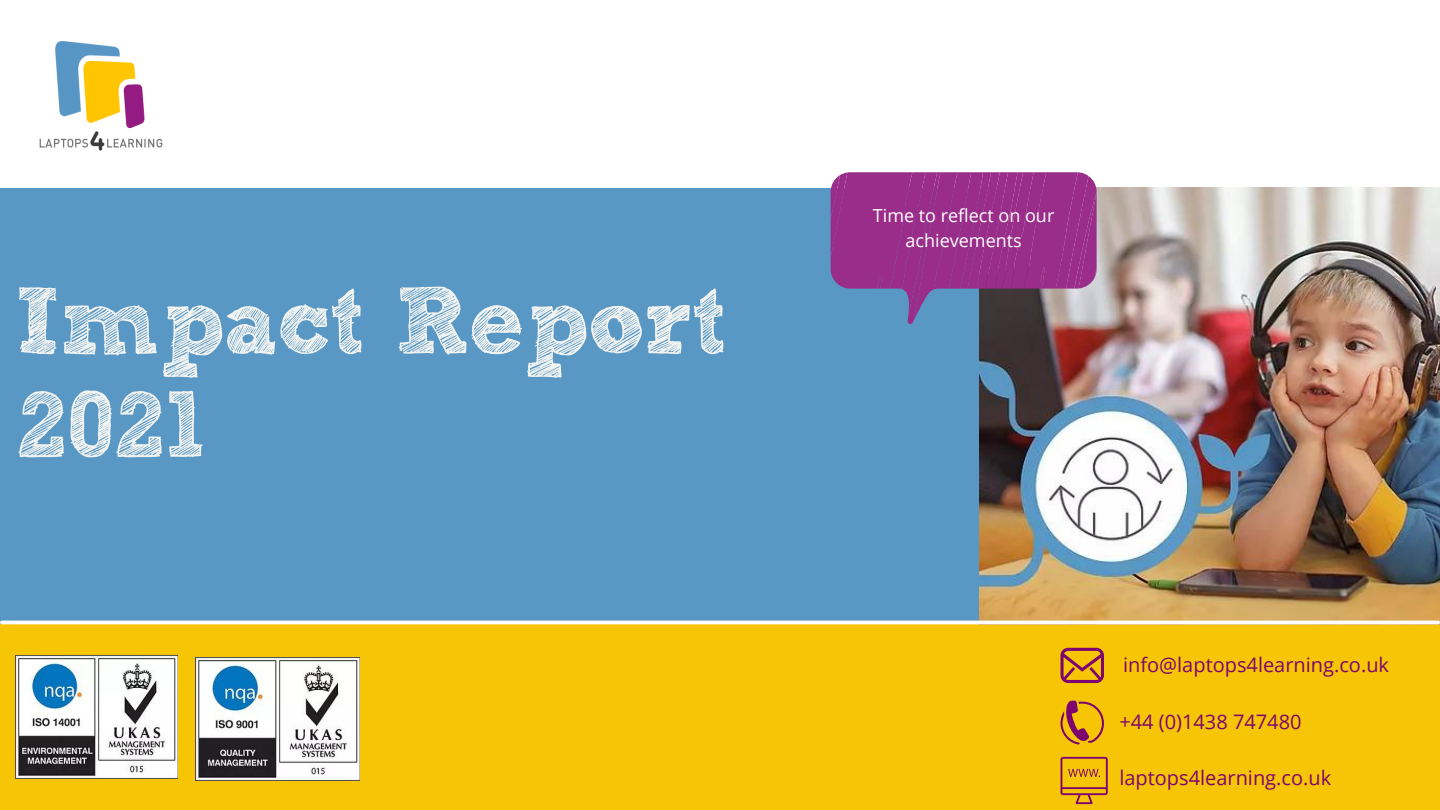
<style>
.page{position:relative;width:1440px;height:810px;background:#5998c5}
.page>*{position:absolute;margin:0;border:0;box-sizing:border-box;transform-origin:0 0}
.t1{font:94.5px "Sketch Rockwell";letter-spacing:-.01em;color:#f1f3f0}
.t2{font:20px "Open Sans";color:#7e0570}
.t3{font:18px/24.8px "Open Sans";color:#fff;text-align:center}
</style>
<div class="page">
<div style="left:0;top:0;width:1440px;height:187px;background:#fff"></div>
<img style="left:39px;top:41px;width:124px;height:110px">
<div style="left:0;top:624px;width:1440px;height:186px;background:#f6c505"></div>
<img style="left:979px;top:187px;width:461px;height:438px">
<img style="left:195px;top:657px;width:164px;height:123px">
<img style="left:15px;top:656px;width:162px;height:122px">
<svg style="left:1061px;top:648px;width:43px;height:35px"></svg>
<svg style="left:1061px;top:700px;width:43px;height:45px"></svg>
<svg style="left:1061px;top:757px;width:47px;height:47px"></svg>
<hr style="left:2px;top:621px;width:1436px;height:3px;background:#fff">
<svg style="left:831px;top:172px;width:266px;height:153px;background:#8f438f"></svg>
<p class="t1" style="left:15px;top:283px;width:713px">Impact Report</p>
<p class="t1" style="left:15px;top:386px;width:191px">2021</p>
<p class="t3" style="left:873px;top:203px;width:183px">Time to reflect on our achievements</p>
<p class="t2" style="left:1123px;top:651px;width:268px">info@laptops4learning.co.uk</p>
<p class="t2" style="left:1119px;top:708px;width:184px">+44 (0)1438 747480</p>
<p class="t2" style="left:1119px;top:764px;width:213px">laptops4learning.co.uk</p>
</div>
